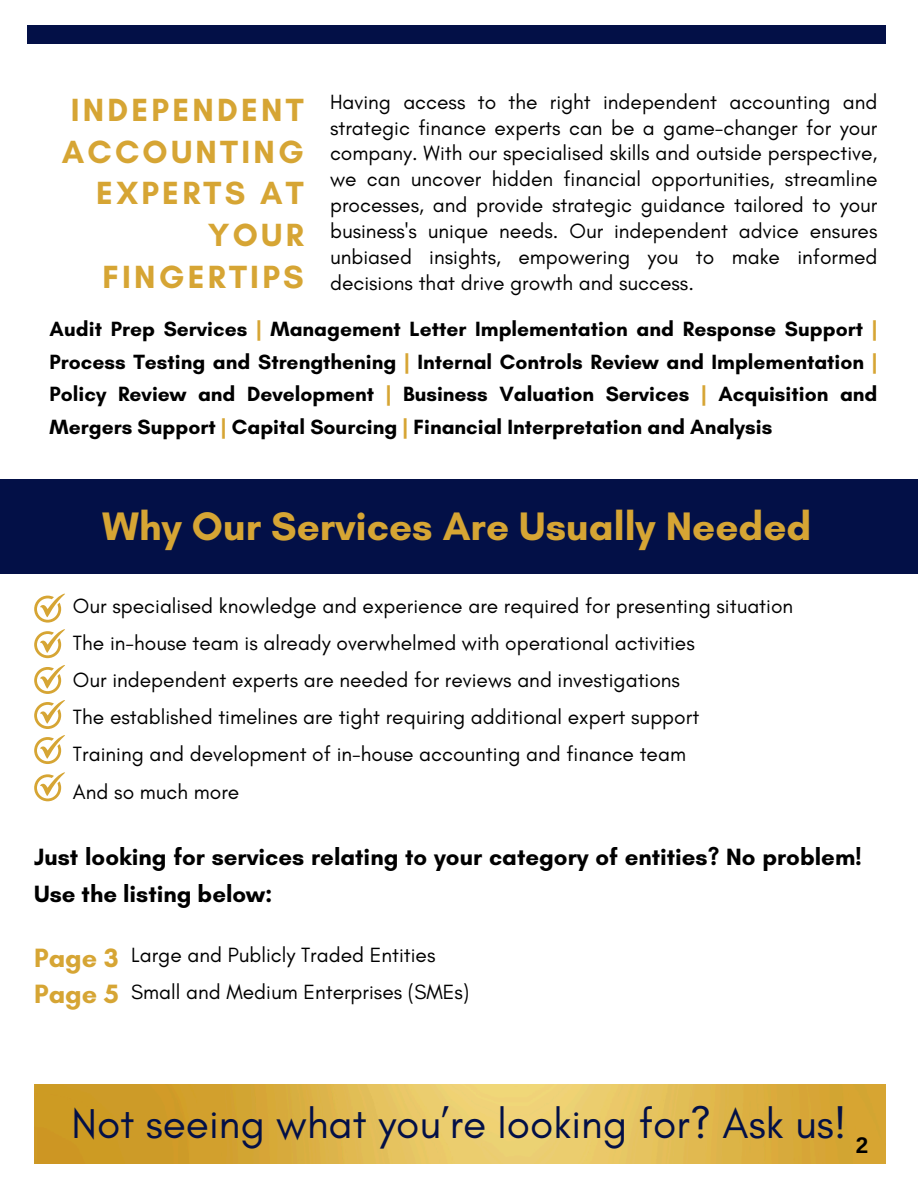
<style>
.page{position:relative;width:918px;height:1188px;background:#fff}
.page>*{position:absolute;margin:0;border:0;box-sizing:border-box;transform-origin:0 0}
.t1{font:42.45px "Glacial Indifference";color:#031047}
.t2{font:700 40.5px "Glacial Indifference";color:#d6a534}
.t3{font:700 32.7px/41.7px "Glacial Indifference";letter-spacing:.1em;color:#d6a534;text-align:right}
.t4{font:700 27px "Glacial Indifference";color:#d6a534}
.t5{font:700 24px/37.2px "Glacial Indifference";color:#000}
.t6{font:700 22.5px "Arimo";color:#000}
.t7{font:21px/25.8px "Glacial Indifference";color:#000;text-align:justify}
.t8{font:700 21px/32.7px "Glacial Indifference";color:#000;text-align:justify}
.s1{color:#d6a534}
</style>
<div class="page">
<div style="left:28px;top:25px;width:858px;height:18px;background:#031047"></div>
<div style="left:0;top:479px;width:918px;height:94px;background:#031047"></div>
<img style="left:34px;top:1085px;width:852px;height:78px">
<svg style="left:34px;top:594px;width:31px;height:29px"></svg>
<svg style="left:34px;top:629px;width:31px;height:29px"></svg>
<svg style="left:34px;top:665px;width:31px;height:29px"></svg>
<svg style="left:34px;top:700px;width:31px;height:29px"></svg>
<svg style="left:34px;top:735px;width:31px;height:29px"></svg>
<svg style="left:34px;top:772px;width:31px;height:29px"></svg>
<p class="t3" style="left:62px;top:89px;width:244px">INDEPENDENT<br>ACCOUNTING<br>EXPERTS AT<br>YOUR<br>FINGERTIPS</p>
<h3 class="t7" style="left:330px;top:88px;width:549px">Having access to the right independent accounting and strategic finance experts can be a game-changer for your company. With our specialised skills and outside perspective, we can uncover hidden financial opportunities, streamline processes, and provide strategic guidance tailored to your business's unique needs. Our independent advice ensures unbiased insights, empowering you to make informed decisions that drive growth and success.</h3>
<p class="t8" style="left:50px;top:312px;width:829px">Audit Prep Services <span class="s1">|</span> Management Letter Implementation and Response Support <span class="s1">| </span>Process Testing and Strengthening <span class="s1">|</span> Internal Controls Review and Implementation <span class="s1">| </span>Policy Review and Development <span class="s1">|</span> Business Valuation Services <span class="s1">|</span> Acquisition and Mergers Support <span class="s1">|</span> Capital Sourcing <span class="s1">|</span> Financial Interpretation and Analysis</p>
<h6 class="t2" style="left:102px;top:501px;width:711px">Why Our Services Are Usually Needed</h6>
<p class="t7" style="left:73px;top:593px;width:722px">Our specialised knowledge and experience are required for presenting situation</p>
<p class="t7" style="left:73px;top:630px;width:623px">The in-house team is already overwhelmed with operational activities</p>
<p class="t7" style="left:73px;top:667px;width:609px">Our independent experts are needed for reviews and investigations</p>
<p class="t7" style="left:73px;top:704px;width:628px">The established timelines are tight requiring additional expert support</p>
<p class="t7" style="left:73px;top:741px;width:615px">Training and development of in-house accounting and finance team</p>
<p class="t7" style="left:73px;top:778px;width:168px">And so much more</p>
<p class="t5" style="left:34px;top:838px;width:829px">Just looking for services relating to your category of entities? No problem!<br>Use the listing below:</p>
<p class="t7" style="left:131px;top:942px;width:306px">Large and Publicly Traded Entities</p>
<p class="t7" style="left:131px;top:979px;width:340px">Small and Medium Enterprises (SMEs)</p>
<p class="t4" style="left:34px;top:941px;width:86px">Page 3</p>
<h5 class="t4" style="left:34px;top:977px;width:86px">Page 5</h5>
<h1 class="t1" style="left:71px;top:1097px;width:777px">Not seeing what you’re looking for? Ask us!</h1>
<p class="t6" style="left:856px;top:1133px;width:14px">2</p>
</div>
